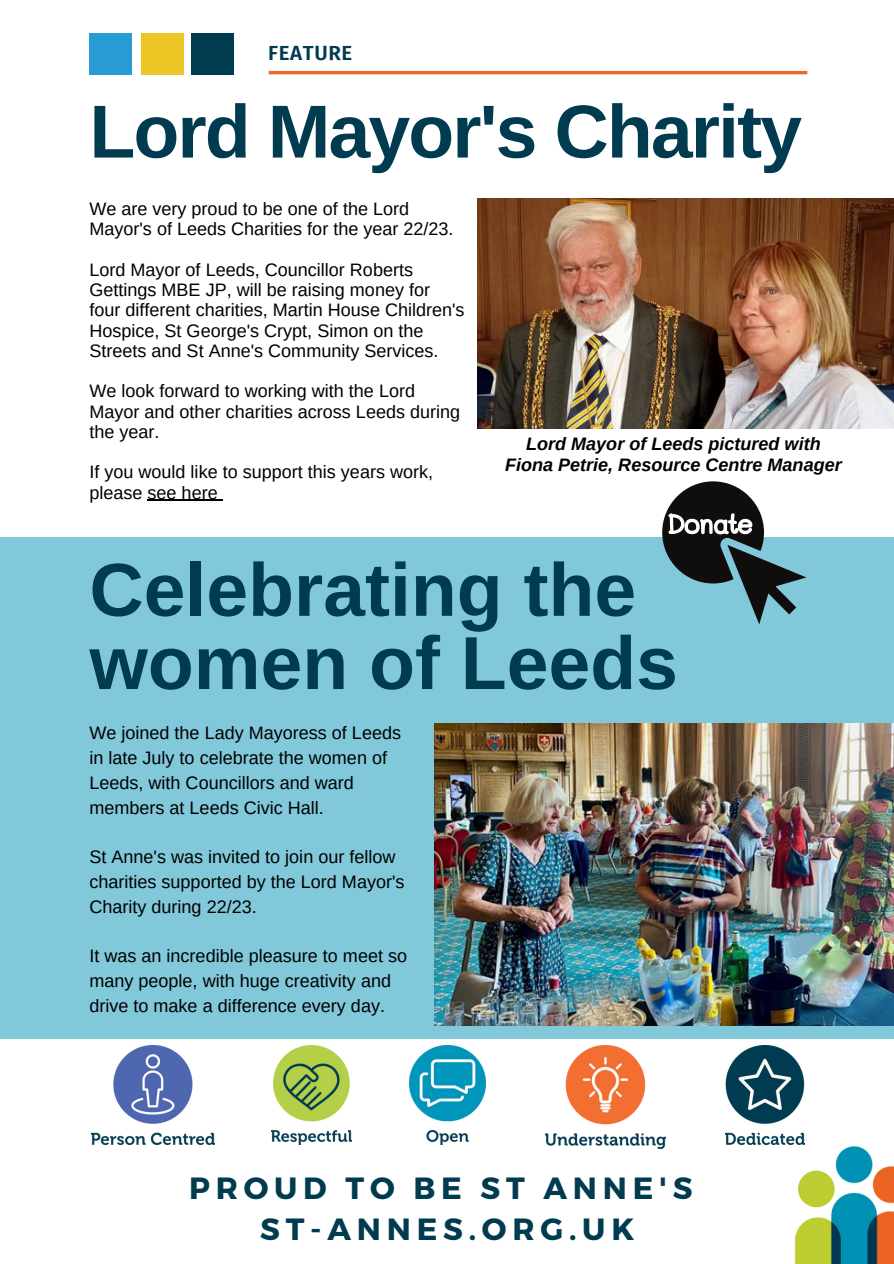
<style>
.page{position:relative;width:894px;height:1264px;background:#fff}
.page>*{position:absolute;margin:0;border:0;box-sizing:border-box;transform-origin:0 0}
.t1{font:700 75px/73.2px "Arimo";color:#003b50}
.t2{font:700 75px "Arimo";letter-spacing:-.025em;color:#003b50}
.t3{font:700 30.6px/41px "Montserrat";letter-spacing:.19em;color:#003b50;text-align:center}
.t4{font:600 20.4px "Fira Sans";letter-spacing:.03em;color:#003b50}
.t5{font:18px/20.2px "Arimo";color:#000}
.t6{font:italic 700 18px/20.2px "Arimo";color:#000;text-align:center}
</style>
<div class="page">
<div style="left:0;top:537px;width:893px;height:501px;background:#81c9da"></div>
<div style="left:89px;top:33px;width:43px;height:41px;background:#289cd2"></div>
<div style="left:141px;top:33px;width:43px;height:41px;background:#ecc624"></div>
<div style="left:191px;top:33px;width:42px;height:41px;background:#003b50"></div>
<hr style="left:268px;top:71px;width:539px;height:3px;background:#ec6625">
<img style="left:434px;top:723px;width:459px;height:302px">
<img style="left:477px;top:198px;width:416px;height:230px">
<svg style="left:662px;top:481px;width:144px;height:143px"></svg>
<img style="left:92px;top:1045px;width:122px;height:99px">
<img style="left:271px;top:1045px;width:80px;height:99px">
<img style="left:409px;top:1045px;width:76px;height:99px">
<img style="left:545px;top:1045px;width:120px;height:103px">
<img style="left:730px;top:1045px;width:70px;height:21px">
<img style="left:725px;top:1066px;width:168px;height:197px">
<hr style="left:147px;top:500px;width:71px;height:1px;background:#000">
<p class="t4" style="left:268px;top:36px;width:85px">FEATURE</p>
<h1 class="t2" style="left:89px;top:80px;width:713px">Lord Mayor's Charity</h1>
<p class="t5" style="left:89px;top:199px;width:365px">We are very proud to be one of the Lord<br>Mayor's of Leeds Charities for the year 22/23.</p>
<p class="t5" style="left:89px;top:259px;width:376px">Lord Mayor of Leeds, Councillor Roberts Gettings MBE JP, will be raising money for four different charities, Martin House Children's Hospice, St George's Crypt, Simon on the Streets and St Anne's Community Services.</p>
<p class="t5" style="left:89px;top:381px;width:372px">We look forward to working with the Lord<br>Mayor and other charities across Leeds during the year.</p>
<p class="t5" style="left:89px;top:462px;width:345px">If you would like to support this years work, please see here</p>
<p class="t6" style="left:505px;top:434px;width:338px">Lord Mayor of Leeds pictured with<br>Fiona Petrie, Resource Centre Manager</p>
<h1 class="t1" style="left:89px;top:554px;width:589px">Celebrating the women of Leeds</h1>
<p class="t5" style="left:89px;top:721px;width:313px;line-height:24.8px">We joined the Lady Mayoress of Leeds in late July to celebrate the women of Leeds, with Councillors and ward members at Leeds Civic Hall.</p>
<p class="t5" style="left:89px;top:844px;width:316px;line-height:24.8px">St Anne's was invited to join our fellow charities supported by the Lord Mayor's<br>Charity during 22/23.</p>
<p class="t5" style="left:89px;top:944px;width:319px;line-height:24.8px">It was an incredible pleasure to meet so many people, with huge creativity and drive to make a difference every day.</p>
<h2 class="t3" style="left:189px;top:1168px;width:504px">PROUD TO BE ST ANNE'S<br>ST-ANNES.ORG.UK</h2>
</div>
